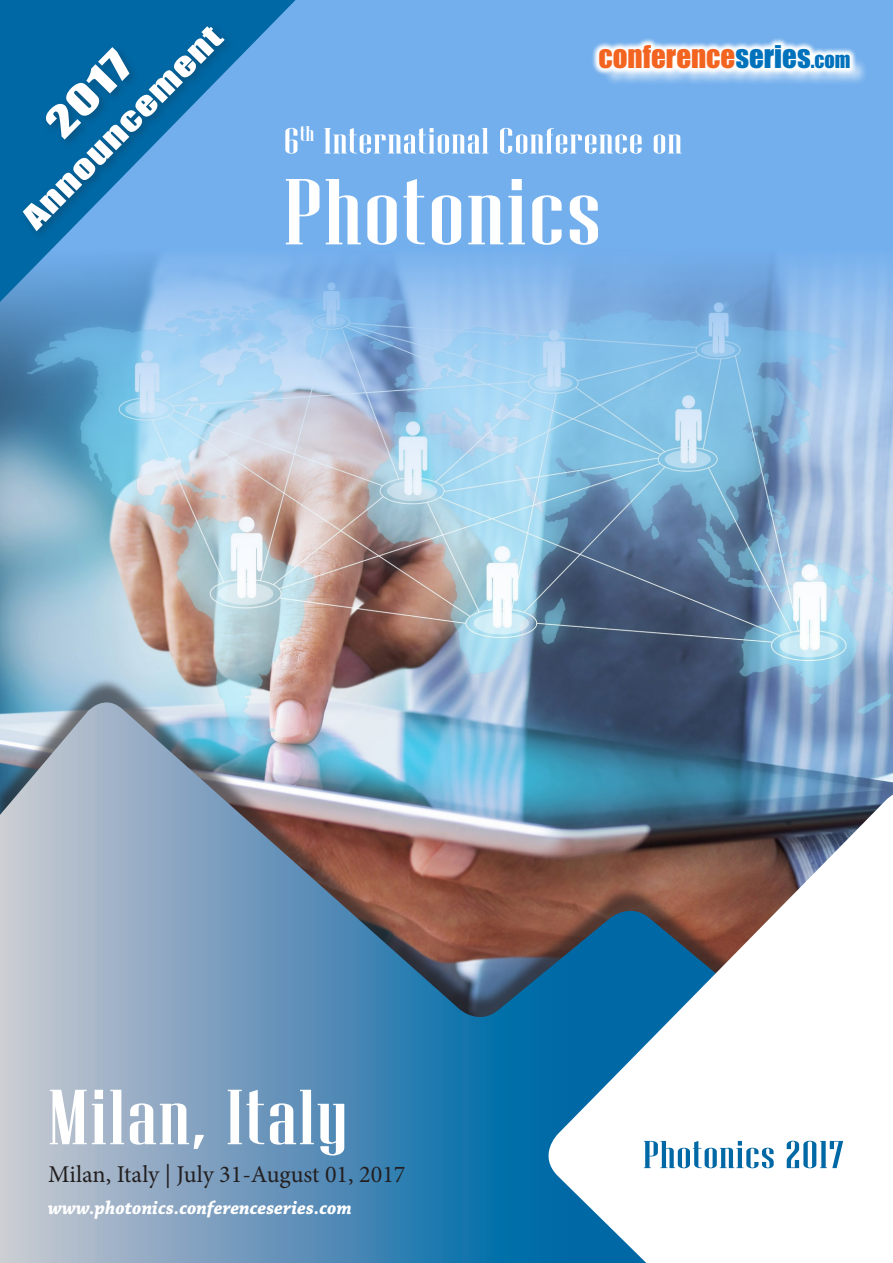
<style>
.page{position:relative;width:893px;height:1263px;background:#73afed}
.page>*{position:absolute;margin:0;border:0;box-sizing:border-box;transform-origin:0 0}
.t1{font:93.3px "Niagara Solid";letter-spacing:.02em;color:#fff;scale:1.39 1}
.t2{font:77.85px "Niagara Solid";letter-spacing:.02em;color:#fff;scale:1.39 1}
.t3{font:39px "Impact";color:#fff;scale:1.39 1}
.t4{font:38.85px "Niagara Solid";letter-spacing:.02em;color:#0068a5;scale:1.39 1}
.t5{font:36.3px "Niagara Solid";letter-spacing:.02em;color:#fff;scale:1.39 1}
.t6{font:30px "Impact";color:#fff;scale:1.39 1}
.t7{font:28.95px "Impact";color:#f36421}
.t8{font:24.15px "Minion Pro";color:#231f20}
.t9{font:italic 700 19.5px "Chaparral Pro";color:#fff;scale:.95 1}
.s1{color:#0072bc}
.s2{font-size:20.25px;color:#0072bc}
</style>
<div class="page">
<img style="left:0;top:259px;width:893px;height:419px">
<svg style="left:0;top:0;width:296px;height:302px"></svg>
<div style="left:0;top:678px;width:893px;height:576px;background:#231f20;opacity:.6"></div>
<img style="left:0;top:702px;width:893px;height:561px">
<svg style="left:537px;top:795px;width:356px;height:468px;background:#aebbc6"></svg>
<div style="left:19px;top:22px;width:216px;height:219px;background:#231f20;opacity:.3"></div>
<div style="left:602px;top:47px;width:266px;height:39px;background:#fff;opacity:.75"></div>
<svg style="left:592px;top:39px;width:265px;height:37px;background:#d8e8f9"></svg>
<p class="t6" style="left:11px;top:206px;width:194px;rotate:-45deg">ANNOUNCEMENT</p>
<p class="t3" style="left:31px;top:108px;width:74px;rotate:-45deg">2017</p>
<p class="t7" style="left:598px;top:34px;width:253px">CONFERENCE<span class="s1">SERIES</span><span class="s2">.COM</span></p>
<p class="t5" style="left:284px;top:122px;width:288px">6<sup>th</sup> International Conference on</p>
<p class="t1" style="left:284px;top:163px;width:229px">Photonics</p>
<p class="t2" style="left:48px;top:1076px;width:217px">Milan, Italy</p>
<p class="t8" style="left:48px;top:1158px;width:359px">Milan, Italy | July 31-August 01, 2017</p>
<p class="t9" style="left:48px;top:1196px;width:321px">www.photonics.conferenceseries.com</p>
<p class="t4" style="left:643px;top:1134px;width:146px">Photonics 2017</p>
</div>
